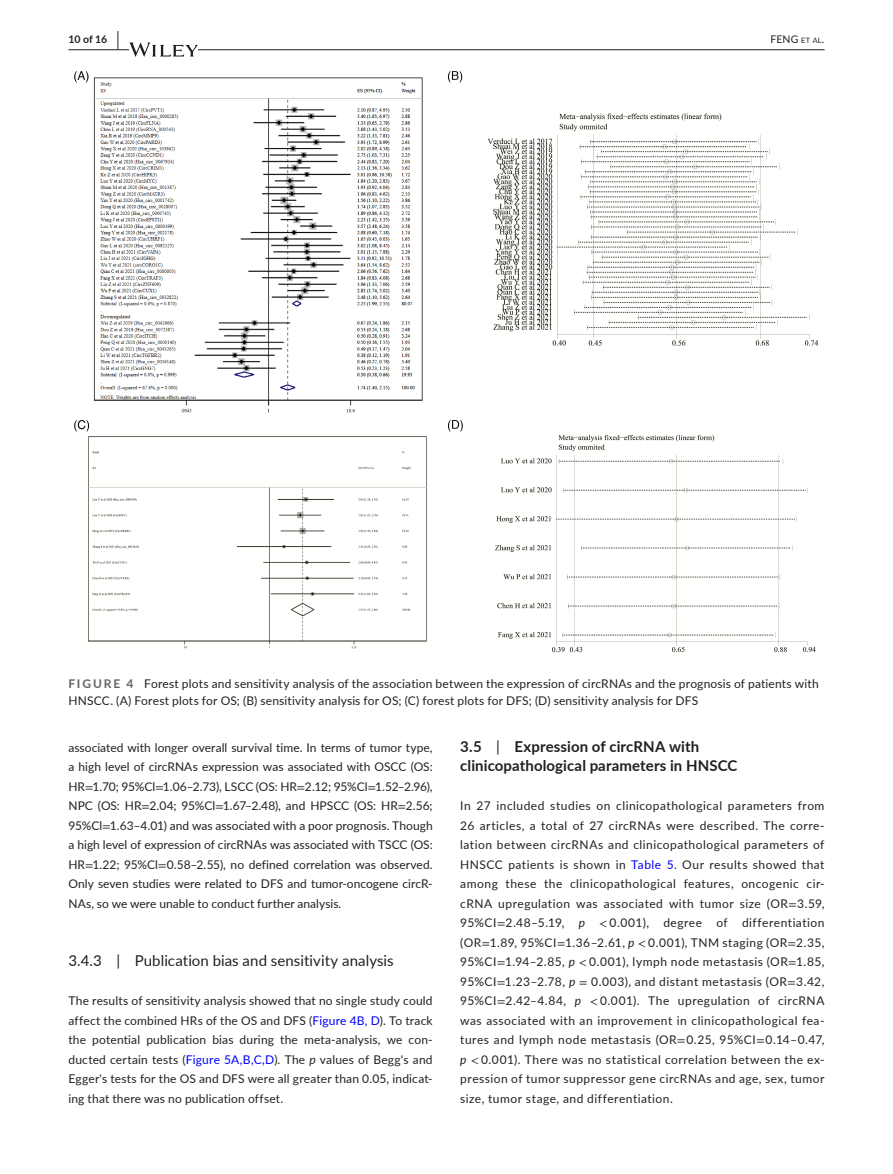
<style>
.page{position:relative;width:893px;height:1174px;background:#fff}
.page>*{position:absolute;margin:0;border:0;box-sizing:border-box;transform-origin:0 0}
.t1{font:700 15px/19.5px "Lato";letter-spacing:.005em;color:#231f20}
.t2{font:15px "Lato";letter-spacing:.005em;color:#231f20}
.t3{font:12px/19.5px "Lato";letter-spacing:.015em;color:#231f20;text-align:justify}
.t4{font:10.5px "Lato";color:#231f20}
.t5{font:700 10.5px "Lato";color:#231f20}
.s1{font-size:19.5px}
.s2{font-size:7.35px}
.s3{font-weight:700;color:#636366}
.s4{font-family:"STIX"}
.s5{color:#00f}
.s6{font-style:italic}
.s7{font-weight:400}
</style>
<div class="page">
<hr style="left:68px;top:49px;width:756px;height:1px;background:#231f20">
<svg style="left:129px;top:42px;width:69px;height:15px"></svg>
<img style="left:74px;top:71px;width:745px;height:582px">
<p class="t5" style="left:68px;top:31px;width:52px">10 of 16 <span class="s1">|</span></p>
<p class="t4" style="left:770px;top:31px;width:56px">FENG <span class="s2">et al</span>.</p>
<p class="t3" style="left:68px;top:675px;width:752px;line-height:16.5px"><span class="s3">FIGURE 4</span> Forest plots and sensitivity analysis of the association between the expression of circRNAs and the prognosis of patients with<br>HNSCC. (A) Forest plots for OS; (B) sensitivity analysis for OS; (C) forest plots for DFS; (D) sensitivity analysis for DFS</p>
<p class="t3" style="left:68px;top:737px;width:366px">associated with longer overall survival time. In terms of tumor type, a high level of circRNAs expression was associated with OSCC (OS:<br>HR<span class="s4">=</span>1.70; 95%Cl<span class="s4">=</span>1.06–2.73), LSCC (OS: HR<span class="s4">=</span>2.12; 95%Cl<span class="s4">=</span>1.52–2.96), NPC (OS: HR<span class="s4">=</span>2.04; 95%Cl<span class="s4">=</span>1.67–2.48), and HPSCC (OS: HR<span class="s4">=</span>2.56; 95%Cl<span class="s4">=</span>1.63–4.01) and was associated with a poor prognosis. Though a high level of expression of circRNAs was associated with TSCC (OS:<br>HR<span class="s4">=</span>1.22; 95%Cl<span class="s4">=</span>0.58–2.55), no defined correlation was observed.<br>Only seven studies were related to DFS and tumor-oncogene circR-NAs, so we were unable to conduct further analysis.</p>
<p class="t2" style="left:68px;top:950px;width:327px">3.4.3 | Publication bias and sensitivity analysis</p>
<p class="t3" style="left:68px;top:990px;width:366px">The results of sensitivity analysis showed that no single study could affect the combined HRs of the OS and DFS (<span class="s5">Figure 4B, D</span>). To track the potential publication bias during the meta-analysis, we con&shy;ducted certain tests (<span class="s5">Figure 5A,B,C,D</span>). The <span class="s6">p</span> values of Begg's and Egger's tests for the OS and DFS were all greater than 0.05, indicat&shy;ing that there was no publication offset.</p>
<p class="t1" style="left:460px;top:736px;width:279px">3.5 <span class="s7">|</span> Expression of circRNA with clinicopathological parameters in HNSCC</p>
<p class="t3" style="left:460px;top:795px;width:366px">In 27 included studies on clinicopathological parameters from 26 articles, a total of 27 circRNAs were described. The corre&shy;lation between circRNAs and clinicopathological parameters of HNSCC patients is shown in <span class="s5">Table 5</span>. Our results showed that among these the clinicopathological features, oncogenic cir&shy;cRNA upregulation was associated with tumor size (OR<span class="s4">=</span>3.59, 95%CI<span class="s4">=</span>2.48–5.19, <span class="s6">p</span> <span class="s4">&lt;</span> 0.001), degree of differentiation (OR<span class="s4">=</span>1.89, 95%CI<span class="s4">=</span>1.36–2.61, <span class="s6">p</span> <span class="s4">&lt;</span> 0.001), TNM staging (OR<span class="s4">=</span>2.35, 95%CI<span class="s4">=</span>1.94–2.85, <span class="s6">p</span> <span class="s4">&lt;</span> 0.001), lymph node metastasis (OR<span class="s4">=</span>1.85, 95%CI<span class="s4">=</span>1.23–2.78, <span class="s6">p</span> <span class="s4">=</span> 0.003), and distant metastasis (OR<span class="s4">=</span>3.42, 95%CI<span class="s4">=</span>2.42–4.84, <span class="s6">p</span> <span class="s4">&lt;</span> 0.001). The upregulation of circRNA was associated with an improvement in clinicopathological fea&shy;tures and lymph node metastasis (OR<span class="s4">=</span>0.25, 95%CI<span class="s4">=</span>0.14–0.47, <span class="s6">p</span> <span class="s4">&lt;</span> 0.001). There was no statistical correlation between the ex&shy;pression of tumor suppressor gene circRNAs and age, sex, tumor size, tumor stage, and differentiation.</p>
</div>
